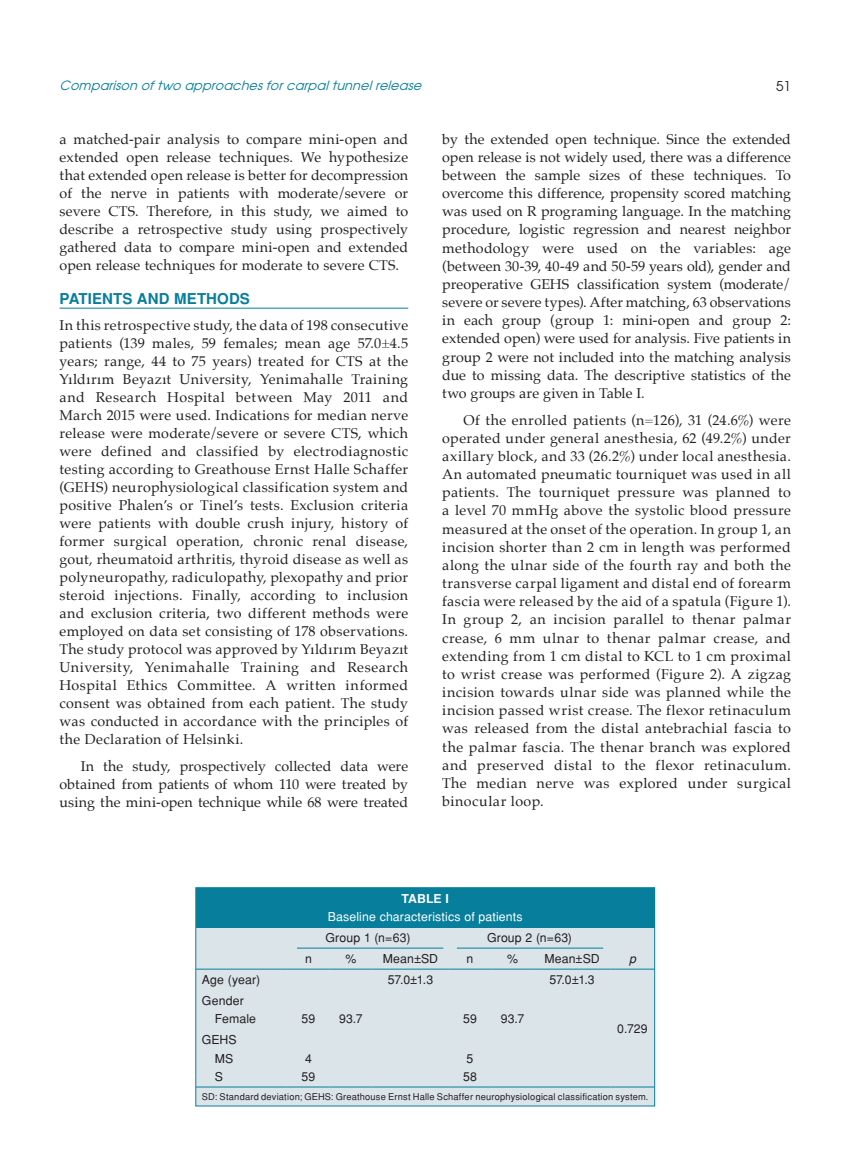
<style>
.page{position:relative;width:859px;height:1170px;background:#fff}
.page>*{position:absolute;margin:0;border:0;box-sizing:border-box;transform-origin:0 0}
.t1{font:700 15px "Helvetica Tr";letter-spacing:.005em;color:#077e9b}
.t2{font:14.25px/18.1px "Palatino";letter-spacing:.015em;color:#231f20;text-align:justify}
.t3{font:13.5px "Avant Garde Tr";color:#231f20}
.t4{font:italic 12.75px "Avant Garde Tr";color:#077e9b}
.t5{font:12.3px/18.3px "Helvetica Normal Tr";letter-spacing:.01em;color:#231f20}
.t6{font:12.3px "Helvetica Normal Tr";letter-spacing:.01em;color:#fff}
.t7{font:700 12.3px "Helvetica Tr";color:#fff}
.t8{font:italic 12.3px "Helvetica Tr";color:#231f20}
.t9{font:9.3px "Helvetica Normal Tr";letter-spacing:.02em;color:#231f20}
</style>
<div class="page">
<hr style="left:60px;top:308px;width:348px;height:1px;background:#077e9b">
<div style="left:196px;top:887px;width:459px;height:218px;background:#dae4e9"></div>
<div style="left:196px;top:887px;width:458px;height:40px;background:#077e9b"></div>
<hr style="left:196px;top:1086px;width:91px;height:1px;background:#077e9b">
<hr style="left:287px;top:1086px;width:43px;height:1px;background:#077e9b">
<hr style="left:330px;top:1086px;width:42px;height:1px;background:#077e9b">
<hr style="left:372px;top:1086px;width:77px;height:1px;background:#077e9b">
<hr style="left:449px;top:1086px;width:42px;height:1px;background:#077e9b">
<hr style="left:491px;top:1086px;width:43px;height:1px;background:#077e9b">
<hr style="left:534px;top:1086px;width:76px;height:1px;background:#077e9b">
<hr style="left:610px;top:1086px;width:44px;height:1px;background:#077e9b">
<hr style="left:196px;top:968px;width:91px;height:1px;background:#077e9b">
<hr style="left:287px;top:968px;width:43px;height:1px;background:#077e9b">
<hr style="left:330px;top:968px;width:42px;height:1px;background:#077e9b">
<hr style="left:372px;top:968px;width:77px;height:1px;background:#077e9b">
<hr style="left:449px;top:968px;width:42px;height:1px;background:#077e9b">
<hr style="left:491px;top:968px;width:43px;height:1px;background:#077e9b">
<hr style="left:534px;top:968px;width:76px;height:1px;background:#077e9b">
<hr style="left:610px;top:968px;width:44px;height:1px;background:#077e9b">
<div style="left:196px;top:887px;width:459px;height:219px;border:1px solid #077e9b"></div>
<hr style="left:297px;top:947px;width:146px;height:1px;background:#077e9b">
<hr style="left:457px;top:947px;width:146px;height:1px;background:#077e9b">
<p class="t4" style="left:60px;top:78px;width:367px">Comparison oftwo approachesforcarpaltunnelrelease</p>
<p class="t3" style="left:776px;top:77px;width:16px">51</p>
<p class="t2" style="left:60px;top:130px;width:350px">a matched-pair analysis to compare mini-open and extended open release techniques. We hypothesize that extended open release is better for decompression of the nerve in patients with moderate/severe or severe CTS. Therefore, in this study, we aimed to describe a retrospective study using prospectively gathered data to compare mini-open and extended open release techniques for moderate to severe CTS.</p>
<p class="t1" style="left:60px;top:289px;width:192px">PATIENTS AND METHODS</p>
<p class="t2" style="left:60px;top:316px;width:350px">In this retrospective study, the data of 198 consecutive patients (139 males, 59 females; mean age 57.0±4.5 years; range, 44 to 75 years) treated for CTS at the Yıldırım Beyazıt University, Yenimahalle Training and Research Hospital between May 2011 and March 2015 were used. Indications for median nerve release were moderate/severe or severe CTS, which were defined and classified by electrodiagnostic testing according to Greathouse Ernst Halle Schaffer (GEHS) neurophysiological classification system and positive Phalen’s or Tinel’s tests. Exclusion criteria were patients with double crush injury, history of former surgical operation, chronic renal disease, gout, rheumatoid arthritis, thyroid disease as well as polyneuropathy, radiculopathy, plexopathy and prior steroid injections. Finally, according to inclusion and exclusion criteria, two different methods were employed on data set consisting of 178 observations.<br>The study protocol was approved by Yıldırım Beyazıt University, Yenimahalle Training and Research Hospital Ethics Committee. A written informed consent was obtained from each patient. The study was conducted in accordance with the principles of the Declaration of Helsinki.</p>
<p class="t2" style="left:60px;top:756px;width:350px;text-indent:21px">In the study, prospectively collected data were obtained from patients of whom 110 were treated by using the mini-open technique while 68 were treated</p>
<p class="t2" style="left:442px;top:129px;width:350px">by the extended open technique. Since the extended open release is not widely used, there was a difference between the sample sizes of these techniques. To overcome this difference, propensity scored matching was used on R programing language. In the matching procedure, logistic regression and nearest neighbor methodology were used on the variables: age (between 30-39, 40-49 and 50-59 years old), gender and preoperative GEHS classification system (moderate/ severe or severe types). After matching, 63 observations in each group (group 1: mini-open and group 2: extended open) were used for analysis. Five patients in group 2 were not included into the matching analysis due to missing data. The descriptive statistics of the two groups are given in Table I.</p>
<p class="t2" style="left:442px;top:410px;width:350px;text-indent:21px">Of the enrolled patients (n=126), 31 (24.6%) were operated under general anesthesia, 62 (49.2%) under axillary block, and 33 (26.2%) under local anesthesia.<br>An automated pneumatic tourniquet was used in all patients. The tourniquet pressure was planned to a level 70 mmHg above the systolic blood pressure measured at the onset of the operation. In group 1, an incision shorter than 2 cm in length was performed along the ulnar side of the fourth ray and both the transverse carpal ligament and distal end of forearm fascia were released by the aid of a spatula (Figure 1).<br>In group 2, an incision parallel to thenar palmar crease, 6 mm ulnar to thenar palmar crease, and extending from 1 cm distal to KCL to 1 cm proximal to wrist crease was performed (Figure 2). A zigzag incision towards ulnar side was planned while the incision passed wrist crease. The flexor retinaculum was released from the distal antebrachial fascia to the palmar fascia. The thenar branch was explored and preserved distal to the flexor retinaculum.<br>The median nerve was explored under surgical binocular loop.</p>
<p class="t7" style="left:401px;top:891px;width:49px">Table I</p>
<p class="t6" style="left:328px;top:909px;width:196px">Baseline characteristics of patients</p>
<p class="t5" style="left:325px;top:928px;width:87px">Group 1 (n=63)</p>
<p class="t5" style="left:487px;top:928px;width:87px">Group 2 (n=63)</p>
<p class="t5" style="left:305px;top:949px;width:8px">n</p>
<p class="t5" style="left:345px;top:949px;width:12px">%</p>
<p class="t5" style="left:383px;top:949px;width:57px">Mean±SD</p>
<p class="t5" style="left:467px;top:949px;width:8px">n</p>
<p class="t5" style="left:507px;top:949px;width:12px">%</p>
<p class="t5" style="left:544px;top:949px;width:57px">Mean±SD</p>
<p class="t8" style="left:629px;top:951px;width:8px">p</p>
<p class="t5" style="left:202px;top:970px;width:60px">Age (year)</p>
<p class="t5" style="left:388px;top:970px;width:47px">57.0±1.3</p>
<p class="t5" style="left:549px;top:970px;width:47px">57.0±1.3</p>
<p class="t5" style="left:215px;top:991px;width:43px;text-indent:-13px">Gender<br>Female</p>
<p class="t5" style="left:302px;top:1009px;width:15px">59</p>
<p class="t5" style="left:339px;top:1009px;width:25px">93.7</p>
<p class="t5" style="left:463px;top:1009px;width:15px">59</p>
<p class="t5" style="left:501px;top:1009px;width:25px">93.7</p>
<p class="t5" style="left:617px;top:1018px;width:32px">0.729</p>
<p class="t5" style="left:215px;top:1030px;width:24px;text-indent:-13px">GEHS<br>MS<br>S</p>
<p class="t5" style="left:302px;top:1049px;width:15px">4<br>59</p>
<p class="t5" style="left:463px;top:1049px;width:15px">5<br>58</p>
<p class="t9" style="left:202px;top:1090px;width:448px">SD: Standard deviation; GEHS: Greathouse Ernst Halle Schaffer neurophysiological classification system.</p>
</div>
